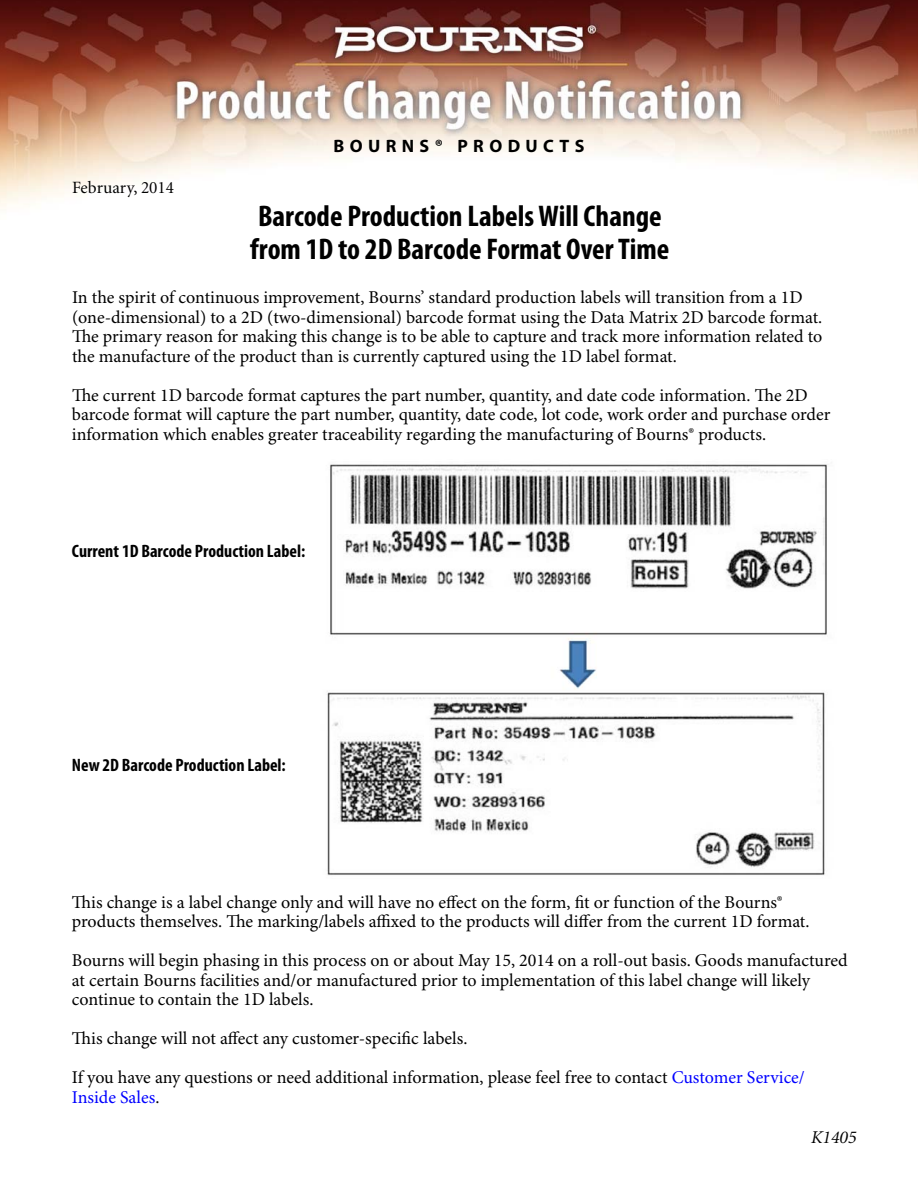
<style>
.page{position:relative;width:918px;height:1188px;background:#fff}
.page>*{position:absolute;margin:0;border:0;box-sizing:border-box;transform-origin:0 0}
.t1{font:700 condensed 30px/33px "Myriad Pro";color:#000}
.t2{font:18px/19.5px "Minion Pro";color:#000}
.t3{font:700 condensed 18px "Myriad Pro";color:#000}
.t4{font:700 18px "Myriad Pro";letter-spacing:.3em;color:#000}
.t5{font:18px "Minion Pro";color:#00f}
.t6{font:italic 18px "Minion";color:#000}
.t7{font:17.25px "Minion";color:#000}
.s1{color:#00f}
.s2{color:#000}
</style>
<div class="page">
<img style="left:0;top:0;width:918px;height:207px">
<img style="left:327px;top:464px;width:502px;height:411px">
<p class="t7" style="left:72px;top:180px;width:104px">February, 2014</p>
<p class="t4" style="left:334px;top:135px;width:252px">BOURNS® PRODUCTS</p>
<h1 class="t1" style="left:250px;top:202px;width:421px">Barcode Production Labels Will Change from 1D to 2D Barcode Format Over Time</h1>
<p class="t2" style="left:72px;top:289px;width:752px">In the spirit of continuous improvement, Bourns’ standard production labels will transition from a 1D (one-dimensional) to a 2D (two-dimensional) barcode format using the Data Matrix 2D barcode format.<br>The primary reason for making this change is to be able to capture and track more information related to the manufacture of the product than is currently captured using the 1D label format.</p>
<p class="t2" style="left:72px;top:387px;width:760px">The current 1D barcode format captures the part number, quantity, and date code information. The 2D barcode format will capture the part number, quantity, date code, lot code, work order and purchase order information which enables greater traceability regarding the manufacturing of Bourns® products.</p>
<p class="t3" style="left:72px;top:544px;width:235px">Current 1D Barcode Production Label:</p>
<p class="t3" style="left:72px;top:759px;width:215px">New 2D Barcode Production Label:</p>
<p class="t2" style="left:72px;top:894px;width:739px">This change is a label change only and will have no effect on the form, fit or function of the Bourns® products themselves. The marking/labels affixed to the products will differ from the current 1D format.</p>
<p class="t2" style="left:72px;top:952px;width:777px">Bourns will begin phasing in this process on or about May 15, 2014 on a roll-out basis. Goods manufactured at certain Bourns facilities and/or manufactured prior to implementation of this label change will likely continue to contain the 1D labels.</p>
<p class="t2" style="left:72px;top:1021px;width:734px;line-height:39px">This change will not affect any customer-specific labels.<br>If you have any questions or need additional information, please feel free to contact <span class="s1">Customer Service/</span></p>
<p class="t5" style="left:72px;top:1090px;width:89px">Inside Sales<span class="s2">.</span></p>
<p class="t6" style="left:811px;top:1130px;width:47px">K1405</p>
</div>
